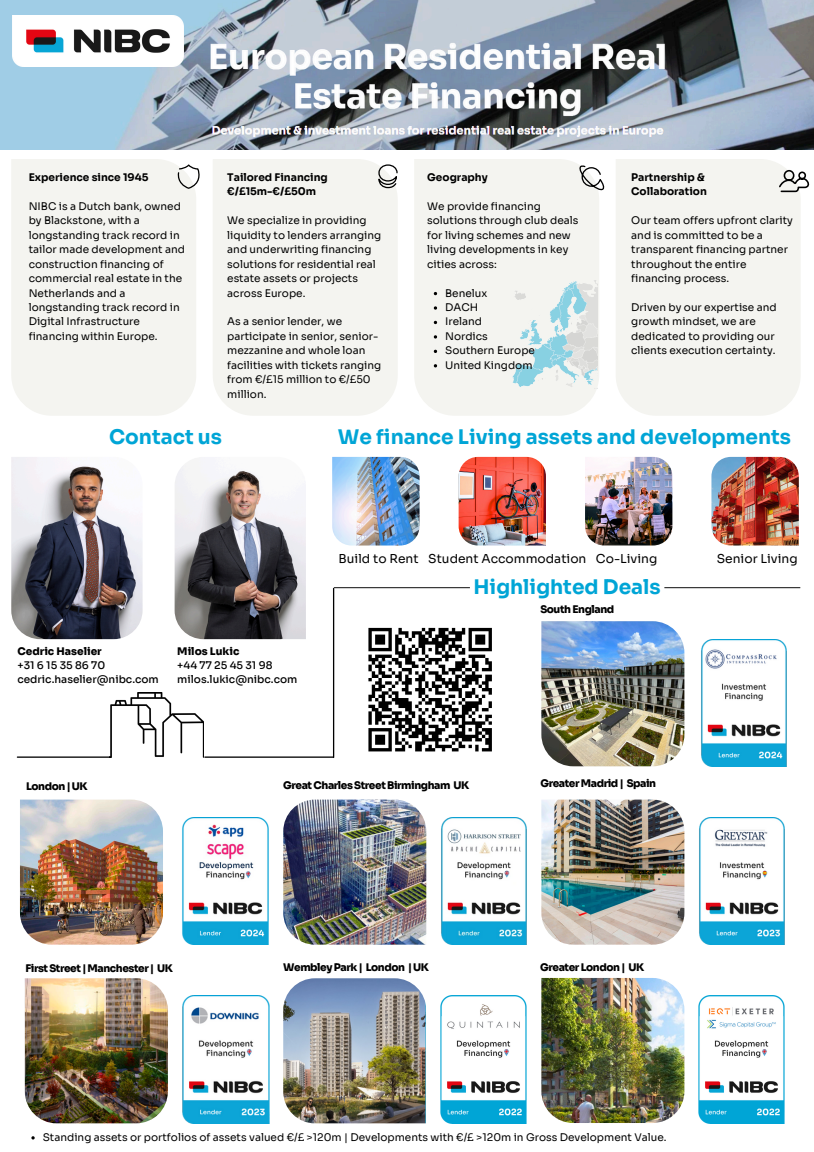
<style>
.page{position:relative;width:814px;height:1152px;background:#fff}
.page>*{position:absolute;margin:0;border:0;box-sizing:border-box;transform-origin:0 0}
.t1{font:700 20.12px "Sora";color:#00a5d6}
.t2{font:12.25px "Sora";color:#000}
.t3{font:10.5px/14.4px "Sora";color:#000}
.t4{font:800 10.5px "Sora";letter-spacing:-.04em;color:#000}
.t5{font:500 10.5px/14.4px "Sora";color:#000}
.t6{font:700 10.5px/14.4px "Sora";color:#000}
.s1{font-weight:800}
</style>
<div class="page">
<img style="left:0;top:0;width:814px;height:150px">
<img style="left:13px;top:16px;width:171px;height:50px">
<img style="left:332px;top:457px;width:87px;height:88px">
<img style="left:458px;top:457px;width:88px;height:88px">
<img style="left:585px;top:457px;width:87px;height:88px">
<img style="left:711px;top:457px;width:88px;height:88px">
<img style="left:541px;top:977px;width:143px;height:145px">
<img style="left:283px;top:978px;width:143px;height:144px">
<img style="left:283px;top:799px;width:143px;height:145px">
<img style="left:25px;top:978px;width:143px;height:144px">
<div style="left:11px;top:159px;width:185px;height:256px;background:#f4f4f0"></div>
<div style="left:213px;top:159px;width:185px;height:256px;background:#f4f4f0"></div>
<div style="left:414px;top:159px;width:185px;height:256px;background:#f4f4f0"></div>
<div style="left:616px;top:159px;width:184px;height:256px;background:#f4f4f0"></div>
<svg style="left:378px;top:164px;width:20px;height:25px"></svg>
<svg style="left:578px;top:164px;width:26px;height:29px"></svg>
<svg style="left:777px;top:169px;width:33px;height:24px"></svg>
<svg style="left:177px;top:163px;width:23px;height:26px"></svg>
<img style="left:440px;top:995px;width:87px;height:127px">
<img style="left:698px;top:995px;width:87px;height:127px">
<img style="left:182px;top:995px;width:88px;height:127px">
<img style="left:441px;top:817px;width:86px;height:127px">
<img style="left:512px;top:279px;width:85px;height:110px">
<img style="left:541px;top:799px;width:143px;height:145px">
<img style="left:110px;top:692px;width:94px;height:65px">
<svg style="left:334px;top:587px;width:466px;height:1px"></svg>
<img style="left:699px;top:817px;width:86px;height:127px">
<img style="left:182px;top:817px;width:87px;height:127px">
<hr style="left:17px;top:756px;width:94px;height:1px;background:#000">
<img style="left:20px;top:799px;width:143px;height:145px">
<img style="left:541px;top:621px;width:143px;height:145px">
<svg style="left:31px;top:1136px;width:4px;height:3px"></svg>
<svg style="left:434px;top:349px;width:3px;height:4px"></svg>
<hr style="left:205px;top:756px;width:128px;height:1px;background:#000">
<hr style="left:333px;top:588px;width:1px;height:169px;background:#000">
<svg style="left:368px;top:627px;width:124px;height:125px"></svg>
<img style="left:701px;top:639px;width:86px;height:127px">
<img style="left:175px;top:465px;width:131px;height:174px">
<img style="left:11px;top:457px;width:132px;height:182px">
<p class="t6" style="left:29px;top:170px;width:121px">Experience since 1945</p>
<p class="t3" style="left:29px;top:199px;width:158px">NIBC is a Dutch bank, owned by Blackstone, with a longstanding track record in tailor made development and construction financing of commercial real estate in the<br>Netherlands and a longstanding track record in<br>Digital Infrastructure financing within Europe.</p>
<p class="t6" style="left:227px;top:170px;width:102px">Tailored Financing €/£15m-€/£50m</p>
<p class="t3" style="left:227px;top:213px;width:156px">We specialize in providing liquidity to lenders arranging and underwriting financing solutions for residential real estate assets or projects across Europe.</p>
<p class="t3" style="left:227px;top:314px;width:155px">As a senior lender, we participate in senior, senior&shy;mezzanine and whole loan facilities with tickets ranging from €/£15 million to €/£50 million.</p>
<h2 class="t6" style="left:427px;top:170px;width:62px">Geography</h2>
<h2 class="t3" style="left:427px;top:199px;width:153px">We provide financing solutions through club deals for living schemes and new living developments in key cities across:</h2>
<h2 class="t3" style="left:445px;top:285px;width:44px">Benelux</h2>
<h2 class="t3" style="left:445px;top:300px;width:35px">DACH</h2>
<h3 class="t3" style="left:445px;top:314px;width:39px">Ireland</h3>
<p class="t3" style="left:445px;top:329px;width:44px">Nordics</p>
<p class="t3" style="left:445px;top:343px;width:91px">Southern Europe</p>
<p class="t3" style="left:445px;top:358px;width:89px">United Kingdom</p>
<h3 class="t6" style="left:631px;top:170px;width:77px">Partnership &amp;<br>Collaboration</h3>
<h3 class="t3" style="left:631px;top:213px;width:163px">Our team offers upfront clarity and is committed to be a transparent financing partner throughout the entire financing process.</h3>
<p class="t3" style="left:631px;top:300px;width:147px">Driven by our expertise and growth mindset, we are dedicated to providing our clients execution certainty.</p>
<p class="t1" style="left:109px;top:424px;width:115px">Contact us</p>
<h3 class="t1" style="left:338px;top:424px;width:455px">We finance Living assets and developments</h3>
<h3 class="t5" style="left:17px;top:643px;width:143px"><span class="s1">Cedric Haselier<br></span>+31 6 15 35 86 70 cedric.haselier@nibc.com</h3>
<p class="t5" style="left:177px;top:643px;width:122px"><span class="s1">Milos Lukic<br></span>+44 77 25 45 31 98 milos.lukic@nibc.com</p>
<p class="t2" style="left:339px;top:551px;width:81px">Build to Rent</p>
<p class="t2" style="left:428px;top:551px;width:160px">Student Accommodation</p>
<h1 class="t2" style="left:596px;top:551px;width:63px">Co-Living</h1>
<h1 class="t2" style="left:717px;top:551px;width:82px">Senior Living</h1>
<h1 class="t1" style="left:473px;top:574px;width:189px">Highlighted Deals</h1>
<p class="t4" style="left:540px;top:603px;width:75px">South England</p>
<p class="t4" style="left:26px;top:780px;width:63px">London | UK</p>
<p class="t4" style="left:283px;top:778px;width:188px">Great Charles Street Birmingham UK</p>
<h3 class="t4" style="left:540px;top:776px;width:117px">Greater Madrid | Spain</h3>
<p class="t4" style="left:25px;top:961px;width:149px">First Street | Manchester | UK</p>
<p class="t4" style="left:283px;top:960px;width:147px">Wembley Park | London | UK</p>
<p class="t4" style="left:540px;top:960px;width:105px">Greater London | UK</p>
<p class="t3" style="left:43px;top:1129px;width:625px">Standing assets or portfolios of assets valued €/£ &gt;120m | Developments with €/£ &gt;120m in Gross Development Value.</p>
</div>
